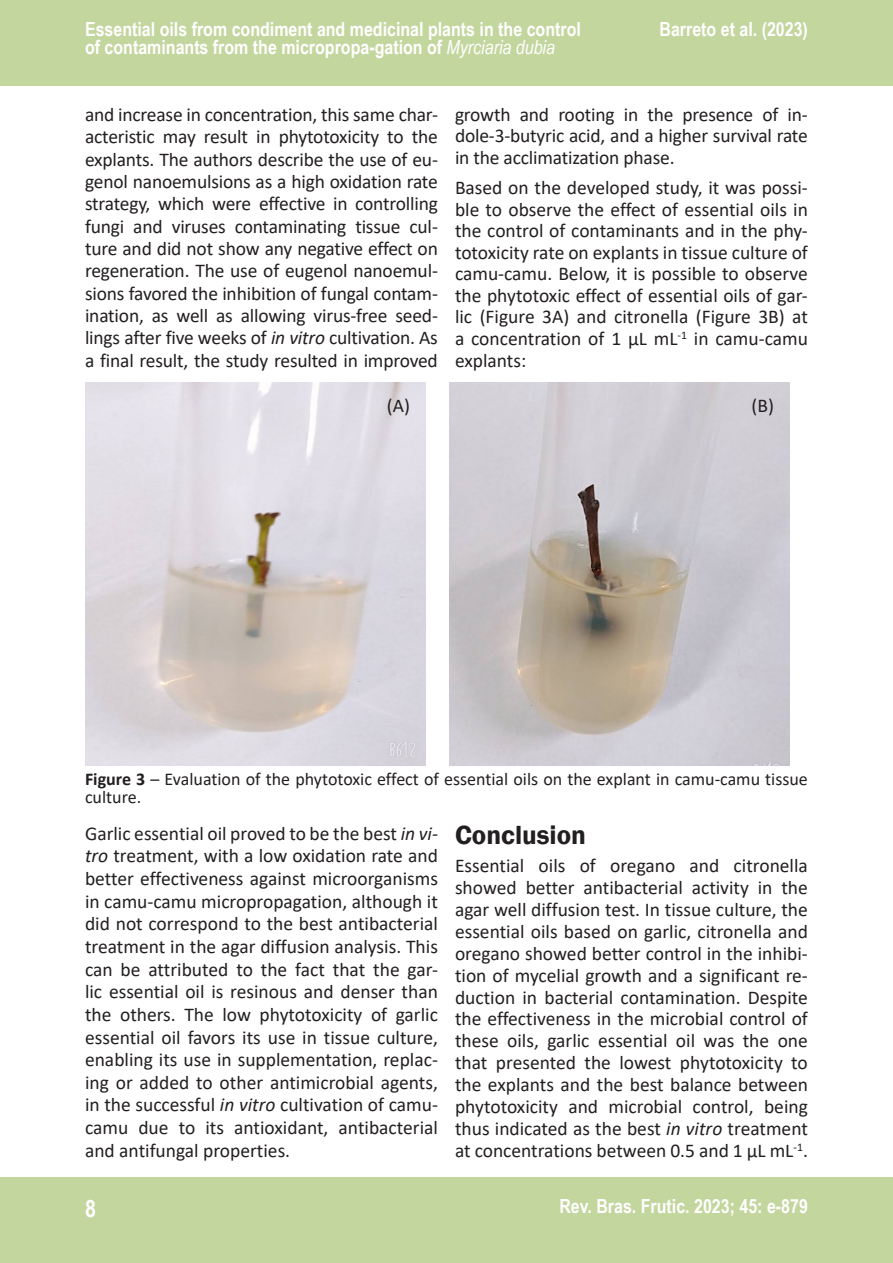
<style>
.page{position:relative;width:893px;height:1263px;background:#fff}
.page>*{position:absolute;margin:0;border:0;box-sizing:border-box;transform-origin:0 0}
.Título_1{font:600 27px "Franklin Gothic";color:#231f20}
.t1{font:700 24px "Arial Narrow";color:#fff}
.Corpo_de_texto{font:19.5px/22.6px "Calibri";letter-spacing:-.01em;color:#231f20;text-align:justify}
.t2{font:700 19.5px/18px "Arial Narrow";color:#fff}
.Título_Figuras{font:18px/18px "Calibri";color:#231f20}
.s1{font-weight:400;font-style:italic}
.s2{font-style:italic}
.s3{font-weight:700}
</style>
<div class="page">
<div style="left:0;top:0;width:893px;height:85px;background:#c3d69e"></div>
<div style="left:0;top:1178px;width:893px;height:85px;background:#c3d69e"></div>
<img style="left:85px;top:383px;width:340px;height:383px">
<img style="left:450px;top:383px;width:340px;height:383px">
<p class="t2" style="left:85px;top:19px;width:497px">Essential oils from condiment and medicinal plants in the control of contaminants from the micropropa-gation of <span class="s1">Myrciaria dubia</span></p>
<p class="t2" style="left:659px;top:19px;width:150px">Barreto et al. (2023)</p>
<p class="Corpo_de_texto" style="left:85px;top:103px;width:354px">and increase in concentration, this same char&shy;acteristic may result in phytotoxicity to the explants. The authors describe the use of eu&shy;genol nanoemulsions as a high oxidation rate strategy, which were effective in controlling fungi and viruses contaminating tissue cul&shy;ture and did not show any negative effect on regeneration. The use of eugenol nanoemul&shy;sions favored the inhibition of fungal contam&shy;ination, as well as allowing virus-free seed&shy;lings after five weeks of <span class="s2">in vitro</span> cultivation. As a final result, the study resulted in improved</p>
<p class="Corpo_de_texto" style="left:455px;top:103px;width:354px;line-height:21.6px">growth and rooting in the presence of in&shy;dole-3-butyric acid, and a higher survival rate in the acclimatization phase.</p>
<p class="Corpo_de_texto" style="left:455px;top:176px;width:354px;line-height:21.6px">Based on the developed study, it was possi&shy;ble to observe the effect of essential oils in the control of contaminants and in the phy&shy;totoxicity rate on explants in tissue culture of camu-camu. Below, it is possible to observe the phytotoxic effect of essential oils of gar&shy;lic (Figure 3A) and citronella (Figure 3B) at a concentration of 1 μL mL<sup>-1</sup> in camu-camu explants:</p>
<p class="Corpo_de_texto" style="left:387px;top:394px;width:25px">(A)</p>
<p class="Corpo_de_texto" style="left:752px;top:393px;width:24px">(B)</p>
<p class="Título_Figuras" style="left:85px;top:769px;width:724px"><span class="s3">Figure 3</span> – Evaluation of the phytotoxic effect of essential oils on the explant in camu-camu tissue culture.</p>
<p class="Corpo_de_texto" style="left:85px;top:821px;width:354px">Garlic essential oil proved to be the best <span class="s2">in vi&shy;tro</span> treatment, with a low oxidation rate and better effectiveness against microorganisms in camu-camu micropropagation, although it did not correspond to the best antibacterial treatment in the agar diffusion analysis. This can be attributed to the fact that the gar&shy;lic essential oil is resinous and denser than the others. The low phytotoxicity of garlic essential oil favors its use in tissue culture, enabling its use in supplementation, replac&shy;ing or added to other antimicrobial agents, in the successful <span class="s2">in vitro</span> cultivation of camu&shy;camu due to its antioxidant, antibacterial and antifungal properties.</p>
<p class="Título_1" style="left:455px;top:818px;width:133px">Conclusion</p>
<p class="Corpo_de_texto" style="left:455px;top:854px;width:354px;line-height:21.9px">Essential oils of oregano and citronella showed better antibacterial activity in the agar well diffusion test. In tissue culture, the essential oils based on garlic, citronella and oregano showed better control in the inhibi&shy;tion of mycelial growth and a significant re&shy;duction in bacterial contamination. Despite the effectiveness in the microbial control of these oils, garlic essential oil was the one that presented the lowest phytotoxicity to the explants and the best balance between phytotoxicity and microbial control, being thus indicated as the best <span class="s2">in vitro</span> treatment at concentrations between 0.5 and 1 μL mL<sup>-1</sup>.</p>
<p class="t1" style="left:85px;top:1190px;width:12px">8</p>
<p class="t2" style="left:559px;top:1196px;width:250px">Rev. Bras. Frutic. 2023; 45: e-879</p>
</div>
